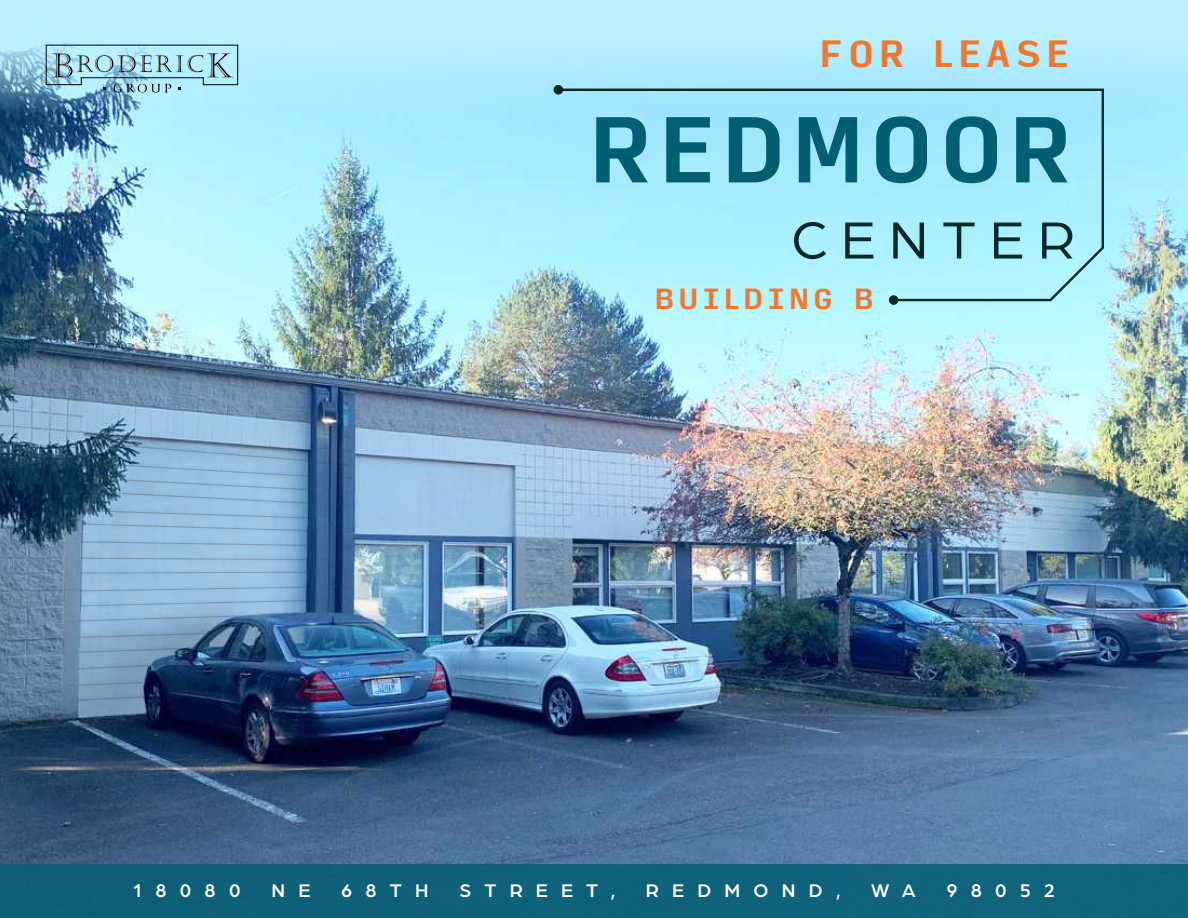
<style>
.page{position:relative;width:1188px;height:918px;background:#fff}
.page>*{position:absolute;margin:0;border:0;box-sizing:border-box;transform-origin:0 0}
.t1{font:700 89.7px "Input Sans Narrow";letter-spacing:.035em;color:#025e73}
.t2{font:55.65px "Arboria";letter-spacing:.25em;color:#022829}
.t3{font:700 36.15px "Input Sans Narrow";letter-spacing:.12em;color:#f2762e}
.t4{font:700 27.75px "Input Sans Narrow";letter-spacing:.12em;color:#f2762e}
.t5{font:500 19.5px "Arboria";letter-spacing:.68em;color:#fff}
</style>
<div class="page">
<img style="left:0;top:8px;width:1188px;height:856px">
<div style="left:77px;top:441px;width:232px;height:260px;background:#000;opacity:.4"></div>
<div style="left:77px;top:437px;width:232px;height:45px;background:#000;opacity:.75"></div>
<div style="left:77px;top:538px;width:232px;height:15px;background:#000;opacity:.75"></div>
<svg style="left:77px;top:441px;width:232px;height:108px"></svg>
<div style="left:77px;top:554px;width:232px;height:11px;background:#000;opacity:.75"></div>
<svg style="left:77px;top:558px;width:232px;height:3px"></svg>
<div style="left:77px;top:568px;width:232px;height:9px;background:#000;opacity:.75"></div>
<svg style="left:77px;top:571px;width:232px;height:3px"></svg>
<div style="left:77px;top:580px;width:232px;height:15px;background:#000;opacity:.75"></div>
<div style="left:77px;top:674px;width:232px;height:31px;background:#000;opacity:.75"></div>
<svg style="left:77px;top:583px;width:232px;height:118px"></svg>
<svg style="left:556px;top:87px;width:549px;height:215px"></svg>
<div style="left:554px;top:85px;width:9px;height:10px;background:#022829;border-radius:50%"></div>
<div style="left:889px;top:295px;width:9px;height:10px;background:#022829;border-radius:50%"></div>
<div style="left:0;top:864px;width:1188px;height:54px;background:#0e6179"></div>
<svg style="left:46px;top:45px;width:192px;height:48px"></svg>
<h3 class="t3" style="left:820px;top:21px;width:252px">FOR LEASE</h3>
<h1 class="t1" style="left:588px;top:68px;width:488px">REDMOOR</h1>
<h2 class="t2" style="left:791px;top:204px;width:285px">CENTER</h2>
<h3 class="t4" style="left:654px;top:274px;width:222px">BUILDING B</h3>
<p class="t5" style="left:133px;top:877px;width:109px">18080</p>
<p class="t5" style="left:271px;top:877px;width:40px">N E</p>
<p class="t5" style="left:341px;top:877px;width:89px">68TH</p>
<p class="t5" style="left:459px;top:877px;width:157px">STREET,</p>
<p class="t5" style="left:646px;top:877px;width:196px">REDMOND,</p>
<p class="t5" style="left:871px;top:877px;width:46px">W A</p>
<p class="t5" style="left:946px;top:877px;width:110px">98052</p>
</div>
